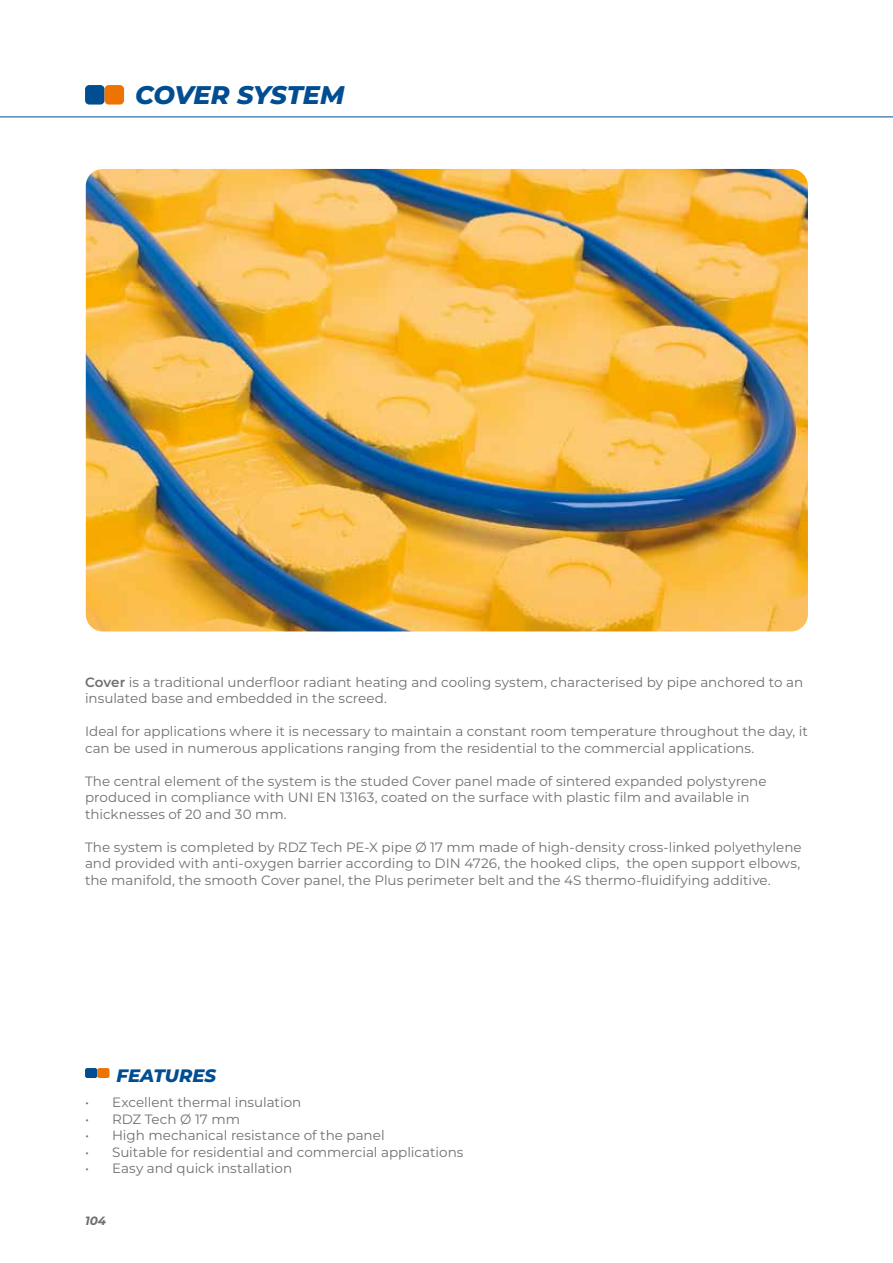
<style>
.page{position:relative;width:893px;height:1263px;background:#fff}
.page>*{position:absolute;margin:0;border:0;box-sizing:border-box;transform-origin:0 0}
.t1{font:italic 800 25.5px "Montserrat";letter-spacing:-.015em;color:#004d92}
.t2{font:italic 800 18px "Montserrat";color:#004d92}
.t3{font:13.5px/16.5px "Montserrat";color:#706f6f}
.t4{font:italic 700 12px "Montserrat";color:#706f6f}
.s1{font-weight:600}
</style>
<div class="page">
<img style="left:86px;top:169px;width:722px;height:462px">
<div style="left:85px;top:85px;width:20px;height:20px;background:#004d92;border-radius:4px"></div>
<div style="left:105px;top:85px;width:19px;height:20px;background:#ee7402;border-radius:4px"></div>
<hr style="left:0;top:117px;width:893px;height:1px;background:#004d92">
<div style="left:85px;top:1068px;width:12px;height:10px;background:#004d92;border-radius:2px"></div>
<div style="left:97px;top:1068px;width:13px;height:10px;background:#ee7402;border-radius:2px"></div>
<h1 class="t1" style="left:135px;top:76px;width:211px">COVER SYSTEM</h1>
<p class="t3" style="left:85px;top:673px;width:720px"><span class="s1">Cover</span> is a traditional underfloor radiant heating and cooling system, characterised by pipe anchored to an insulated base and embedded in the screed.</p>
<p class="t3" style="left:85px;top:722px;width:724px">Ideal for applications where it is necessary to maintain a constant room temperature throughout the day, it can be used in numerous applications ranging from the residential to the commercial applications.</p>
<p class="t3" style="left:85px;top:772px;width:683px">The central element of the system is the studed Cover panel made of sintered expanded polystyrene produced in compliance with UNI EN 13163, coated on the surface with plastic film and available in thicknesses of 20 and 30 mm.</p>
<p class="t3" style="left:85px;top:838px;width:718px;text-align:justify">The system is completed by RDZ Tech PE-X pipe Ø 17 mm made of high-density cross-linked polyethylene and provided with anti-oxygen barrier according to DIN 4726, the hooked clips, the open support elbows, the manifold, the smooth Cover panel, the Plus perimeter belt and the 4S thermo-fluidifying additive.</p>
<h2 class="t2" style="left:116px;top:1062px;width:101px">FEATURES</h2>
<p class="t3" style="left:85px;top:1094px;width:218px">• Excellent thermal insulation</p>
<p class="t3" style="left:85px;top:1110px;width:156px">• RDZ Tech Ø 17 mm</p>
<p class="t3" style="left:85px;top:1127px;width:301px">• High mechanical resistance of the panel</p>
<p class="t3" style="left:85px;top:1143px;width:380px">• Suitable for residential and commercial applications</p>
<p class="t3" style="left:85px;top:1160px;width:209px">• Easy and quick installation</p>
<p class="t4" style="left:85px;top:1212px;width:23px">104</p>
</div>
